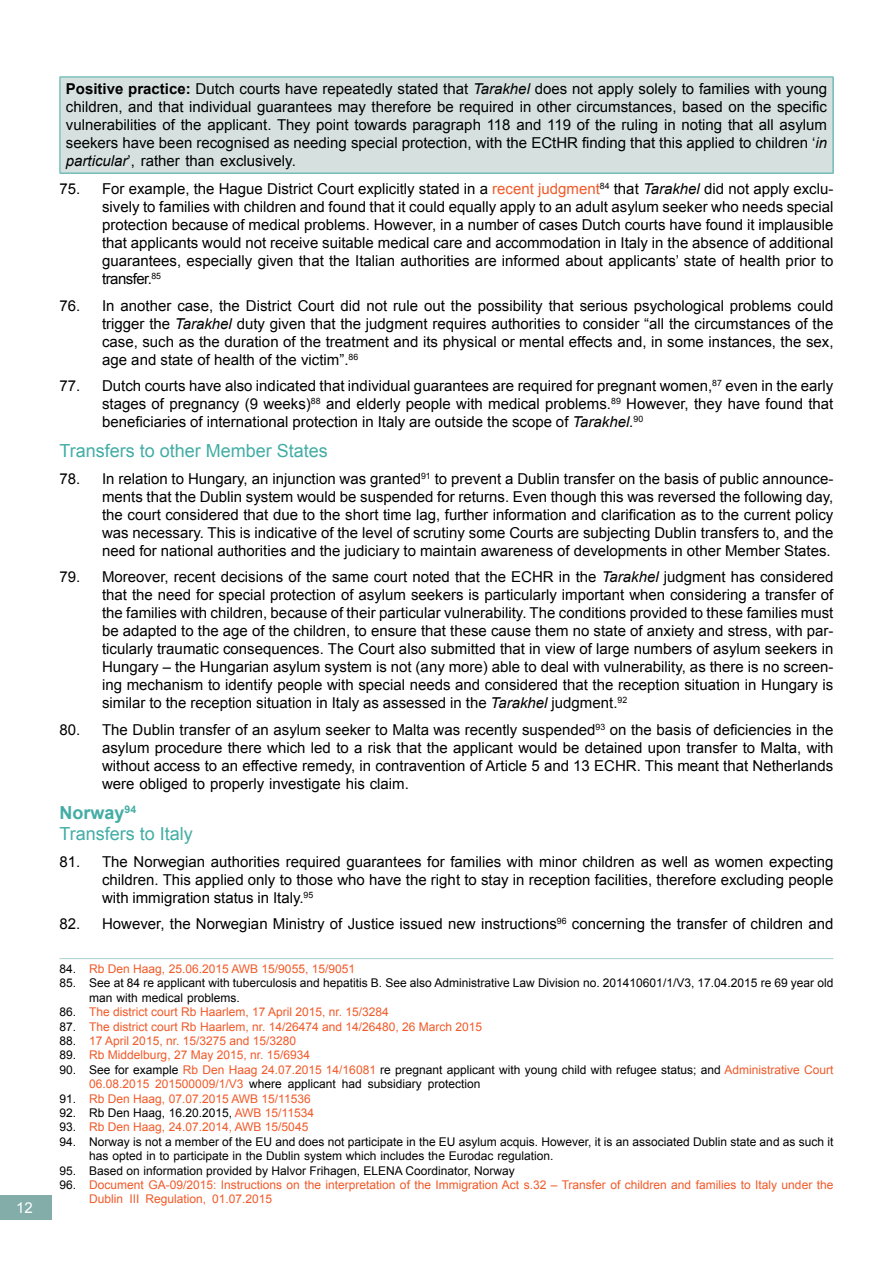
<style>
.page{position:relative;width:893px;height:1263px;background:#fff}
.page>*{position:absolute;margin:0;border:0;box-sizing:border-box;transform-origin:0 0}
.t1{font:18px/21.6px "Arial";color:#43ada5}
.t2{font:15px/18px "Arial";color:#000;text-align:justify}
.t3{font:15px "Arial";color:#fff}
.t4{font:12px/14.4px "Arial";color:#000}
.t5{font:12px/14.4px "Arial";color:#f15a29}
.s1{font-weight:700}
.s2{font-style:italic}
.s3{color:#f15a29}
.s4{color:#000}
</style>
<div class="page">
<hr style="left:0;top:1219px;width:51px;height:1px;background:#d6d6d6">
<div style="left:0;top:1195px;width:51px;height:24px;background:#82ada9"></div>
<div style="left:60px;top:77px;width:773px;height:96px;background:#d5e0df"></div>
<hr style="left:60px;top:77px;width:773px;height:1px;background:#43ada5">
<hr style="left:60px;top:77px;width:1px;height:96px;background:#43ada5">
<hr style="left:833px;top:77px;width:1px;height:96px;background:#43ada5">
<hr style="left:60px;top:173px;width:773px;height:1px;background:#43ada5">
<hr style="left:60px;top:958px;width:773px;height:1px;background:#a5d0cc">
<p class="t3" style="left:16px;top:1198px;width:18px">12</p>
<p class="t2" style="left:66px;top:80px;width:763px"><span class="s1">Positive practice:</span> Dutch courts have repeatedly stated that <span class="s2">Tarakhel</span> does not apply solely to families with young children, and that individual guarantees may therefore be required in other circumstances, based on the specific vulnerabilities of the applicant. They point towards paragraph 118 and 119 of the ruling in noting that all asylum seekers have been recognised as needing special protection, with the ECtHR finding that this applied to children ‘<span class="s2">in particular</span>’, rather than exclusively.</p>
<p class="t2" style="left:102px;top:180px;width:733px;text-indent:-43px">75. For example, the Hague District Court explicitly stated in a <span class="s3">recent judgment</span><sup>84</sup> that <span class="s2">Tarakhel</span> did not apply exclu&shy;sively to families with children and found that it could equally apply to an adult asylum seeker who needs special protection because of medical problems. However, in a number of cases Dutch courts have found it implausible that applicants would not receive suitable medical care and accommodation in Italy in the absence of additional guarantees, especially given that the Italian authorities are informed about applicants’ state of health prior to transfer.<sup>85</sup></p>
<p class="t2" style="left:102px;top:296px;width:733px;text-indent:-43px">76. In another case, the District Court did not rule out the possibility that serious psychological problems could trigger the <span class="s2">Tarakhel</span> duty given that the judgment requires authorities to consider “all the circumstances of the case, such as the duration of the treatment and its physical or mental effects and, in some instances, the sex, age and state of health of the victim”.<sup>86</sup></p>
<p class="t2" style="left:102px;top:377px;width:733px;text-indent:-43px">77. Dutch courts have also indicated that individual guarantees are required for pregnant women,<sup>87</sup> even in the early stages of pregnancy (9 weeks)<sup>88</sup> and elderly people with medical problems.<sup>89</sup> However, they have found that beneficiaries of international protection in Italy are outside the scope of <span class="s2">Tarakhel.</span><sup>90</sup></p>
<p class="t1" style="left:60px;top:440px;width:270px">Transfers to other Member States</p>
<p class="t2" style="left:102px;top:470px;width:733px;text-indent:-43px">78. In relation to Hungary, an injunction was granted<sup>91</sup> to prevent a Dublin transfer on the basis of public announce&shy;ments that the Dublin system would be suspended for returns. Even though this was reversed the following day, the court considered that due to the short time lag, further information and clarification as to the current policy was necessary. This is indicative of the level of scrutiny some Courts are subjecting Dublin transfers to, and the need for national authorities and the judiciary to maintain awareness of developments in other Member States.</p>
<p class="t2" style="left:102px;top:568px;width:733px;text-indent:-43px">79. Moreover, recent decisions of the same court noted that the ECHR in the <span class="s2">Tarakhel</span> judgment has considered that the need for special protection of asylum seekers is particularly important when considering a transfer of the families with children, because of their particular vulnerability. The conditions provided to these families must be adapted to the age of the children, to ensure that these cause them no state of anxiety and stress, with par&shy;ticularly traumatic consequences. The Court also submitted that in view of large numbers of asylum seekers in Hungary – the Hungarian asylum system is not (any more) able to deal with vulnerability, as there is no screen&shy;ing mechanism to identify people with special needs and considered that the reception situation in Hungary is similar to the reception situation in Italy as assessed in the <span class="s2">Tarakhel</span> judgment.<sup>92</sup></p>
<p class="t2" style="left:102px;top:721px;width:733px;text-indent:-43px">80. The Dublin transfer of an asylum seeker to Malta was recently suspended<sup>93</sup> on the basis of deficiencies in the asylum procedure there which led to a risk that the applicant would be detained upon transfer to Malta, with without access to an effective remedy, in contravention of Article 5 and 13 ECHR. This meant that Netherlands were obliged to properly investigate his claim.</p>
<p class="t1" style="left:60px;top:802px;width:135px"><span class="s1">Norway</span><sup>94<br></sup>Transfers to Italy</p>
<p class="t2" style="left:102px;top:853px;width:733px;text-indent:-43px">81. The Norwegian authorities required guarantees for families with minor children as well as women expecting children. This applied only to those who have the right to stay in reception facilities, therefore excluding people with immigration status in Italy.<sup>95</sup></p>
<p class="t2" style="left:60px;top:915px;width:775px">82. However, the Norwegian Ministry of Justice issued new instructions<sup>96</sup> concerning the transfer of children and</p>
<p class="t5" style="left:60px;top:962px;width:297px"><span class="s4">84.</span> Rb Den Haag, 25.06.2015 AWB 15/9055, 15/9051</p>
<p class="t4" style="left:89px;top:976px;width:746px;text-indent:-30px">85. See at 84 re applicant with tuberculosis and hepatitis B. See also Administrative Law Division no. 201410601/1/V3, 17.04.2015 re 69 year old man with medical problems.</p>
<p class="t5" style="left:60px;top:1005px;width:331px"><span class="s4">86.</span> The district court Rb Haarlem, 17 April 2015, nr. 15/3284</p>
<p class="t5" style="left:60px;top:1019px;width:424px"><span class="s4">87.</span> The district court Rb Haarlem, nr. 14/26474 and 14/26480, 26 March 2015</p>
<p class="t5" style="left:60px;top:1034px;width:238px"><span class="s4">88.</span> 17 April 2015, nr. 15/3275 and 15/3280</p>
<p class="t5" style="left:60px;top:1048px;width:252px"><span class="s4">89.</span> Rb Middelburg, 27 May 2015, nr. 15/6934</p>
<p class="t4" style="left:89px;top:1062px;width:746px;text-indent:-30px">90. See for example <span class="s3">Rb Den Haag 24.07.2015 14/16081</span> re pregnant applicant with young child with refugee status; and <span class="s3">Administrative Court<br>06.08.2015 201500009/1/V3</span> where applicant had subsidiary protection</p>
<p class="t5" style="left:60px;top:1091px;width:253px"><span class="s4">91.</span> Rb Den Haag, 07.07.2015 AWB 15/11536</p>
<p class="t4" style="left:60px;top:1106px;width:256px">92. Rb Den Haag, 16.20.2015, <span class="s3">AWB 15/11534</span></p>
<p class="t5" style="left:60px;top:1120px;width:250px"><span class="s4">93.</span> Rb Den Haag, 24.07.2014, AWB 15/5045</p>
<p class="t4" style="left:89px;top:1134px;width:746px;text-indent:-30px">94. Norway is not a member of the EU and does not participate in the EU asylum acquis. However, it is an associated Dublin state and as such it has opted in to participate in the Dublin system which includes the Eurodac regulation.</p>
<p class="t4" style="left:60px;top:1163px;width:457px">95. Based on information provided by Halvor Frihagen, ELENA Coordinator, Norway</p>
<p class="t5" style="left:89px;top:1178px;width:746px;text-indent:-30px"><span class="s4">96.</span> Document GA-09/2015: Instructions on the interpretation of the Immigration Act s.32 – Transfer of children and families to Italy under the<br>Dublin III Regulation, 01.07.2015</p>
</div>
